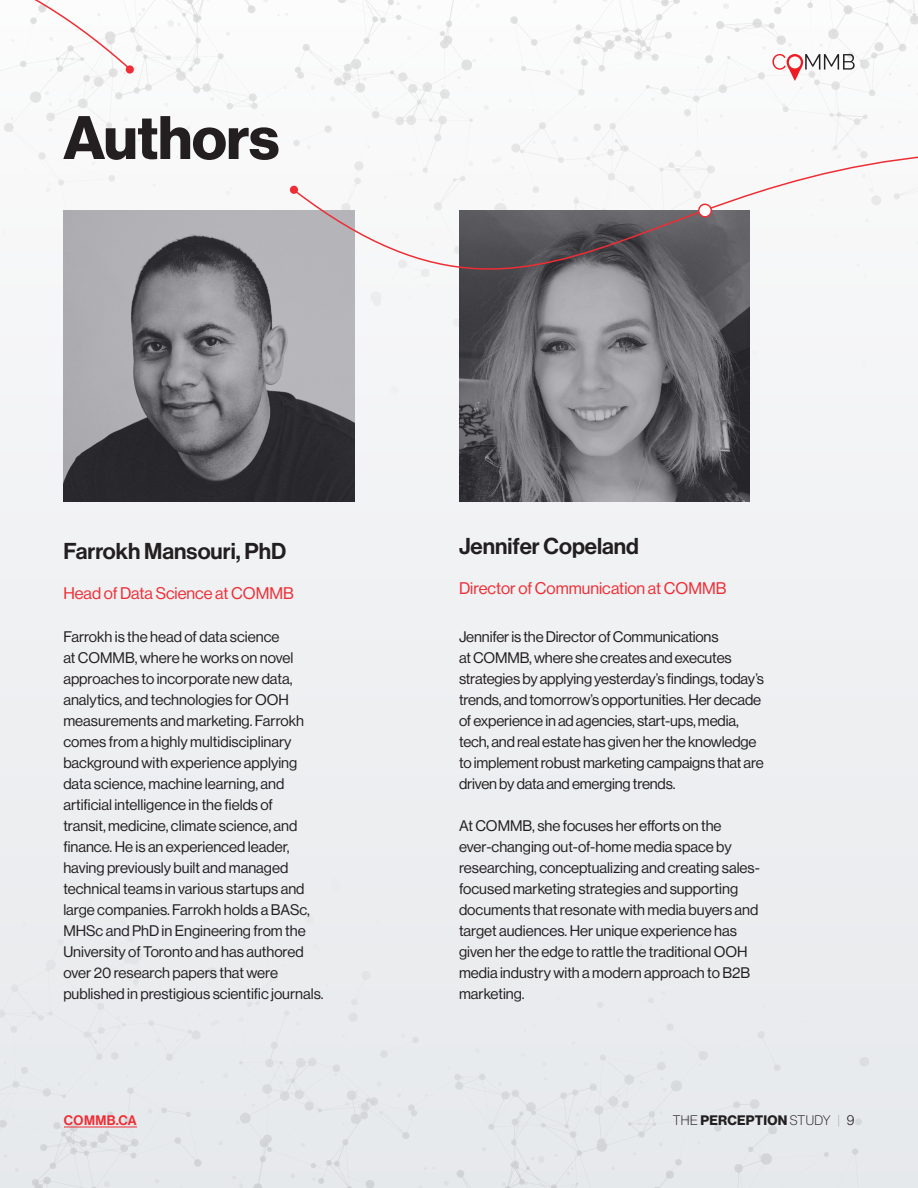
<style>
.page{position:relative;width:918px;height:1188px;background:#fff}
.page>*{position:absolute;margin:0;border:0;box-sizing:border-box;transform-origin:0 0}
.t1{font:700 60px "Neue Haas Display";letter-spacing:-.005em;color:#231f20}
.t2{font:22.5px "Neue Haas Display Mediu";color:#231f20}
.t3{font:16.5px "Neue Haas Display";color:#ee2d34}
.t4{font:15px/21px "Neue Haas Display";color:#231f20}
.t5{font:13.5px "N Haas Grotesk DS Pro 75 Bd";letter-spacing:.015em;color:#231f20}
.t6{font:13.5px "Neue Haas Display Mediu";letter-spacing:.03em;color:#ee2d34}
.s1{font-family:"Neue Haas Display";font-weight:100}
.s2{font-family:"Neue Haas Display";font-weight:100;color:#acb2b9}
.s3{font-family:"Neue Haas Display";font-weight:300}
</style>
<div class="page">
<div style="left:0;top:0;width:918px;height:1188px;background:linear-gradient(to bottom,#fafafb,#e6e8eb)"></div>
<svg style="left:772px;top:54px;width:83px;height:27px"></svg>
<hr style="left:64px;top:1127px;width:73px;height:1px;background:#ee2d34">
<img style="left:63px;top:211px;width:230px;height:290px">
<svg style="left:293px;top:101px;width:625px;height:481px"></svg>
<svg style="left:697px;top:204px;width:15px;height:13px"></svg>
<div style="left:290px;top:186px;width:8px;height:8px;background:#ee2d34;border-radius:50%"></div>
<svg style="left:0;top:0;width:134px;height:74px"></svg>
<p class="t1" style="left:63px;top:103px;width:217px">Authors</p>
<p class="t2" style="left:63px;top:538px;width:224px">Farrokh Mansouri, PhD</p>
<p class="t3" style="left:63px;top:584px;width:232px">Head of Data Science at COMMB</p>
<p class="t4" style="left:63px;top:626px;width:262px">Farrokh is the head of data science<br>at COMMB, where he works on novel approaches to incorporate new data, analytics, and technologies for OOH measurements and marketing. Farrokh comes from a highly multidisciplinary background with experience applying data science, machine learning, and artificial intelligence in the fields of<br>transit, medicine, climate science, and finance. He is an experienced leader, having previously built and managed technical teams in various startups and large companies. Farrokh holds a BASc, MHSc and PhD in Engineering from the University of Toronto and has authored over 20 research papers that were published in prestigious scientific journals.</p>
<p class="t2" style="left:459px;top:533px;width:182px">Jennifer Copeland</p>
<p class="t3" style="left:459px;top:579px;width:269px">Director of Communication at COMMB</p>
<p class="t4" style="left:459px;top:626px;width:307px">Jennifer is the Director of Communications<br>at COMMB, where she creates and executes strategies by applying yesterday’s findings, today’s trends, and tomorrow’s opportunities. Her decade of experience in ad agencies, start-ups, media, tech, and real estate has given her the knowledge to implement robust marketing campaigns that are driven by data and emerging trends.</p>
<p class="t4" style="left:459px;top:815px;width:303px">At COMMB, she focuses her efforts on the ever-changing out-of-home media space by researching, conceptualizing and creating sales&shy;focused marketing strategies and supporting documents that resonate with media buyers and target audiences. Her unique experience has given her the edge to rattle the traditional OOH media industry with a modern approach to B2B marketing.</p>
<p class="t6" style="left:64px;top:1112px;width:74px">COMMB.CA</p>
<p class="t5" style="left:673px;top:1112px;width:183px"><span class="s1">THE</span> PERCEPTION <span class="s1">STUDY</span> <span class="s2">|</span> <span class="s3">9</span></p>
</div>
